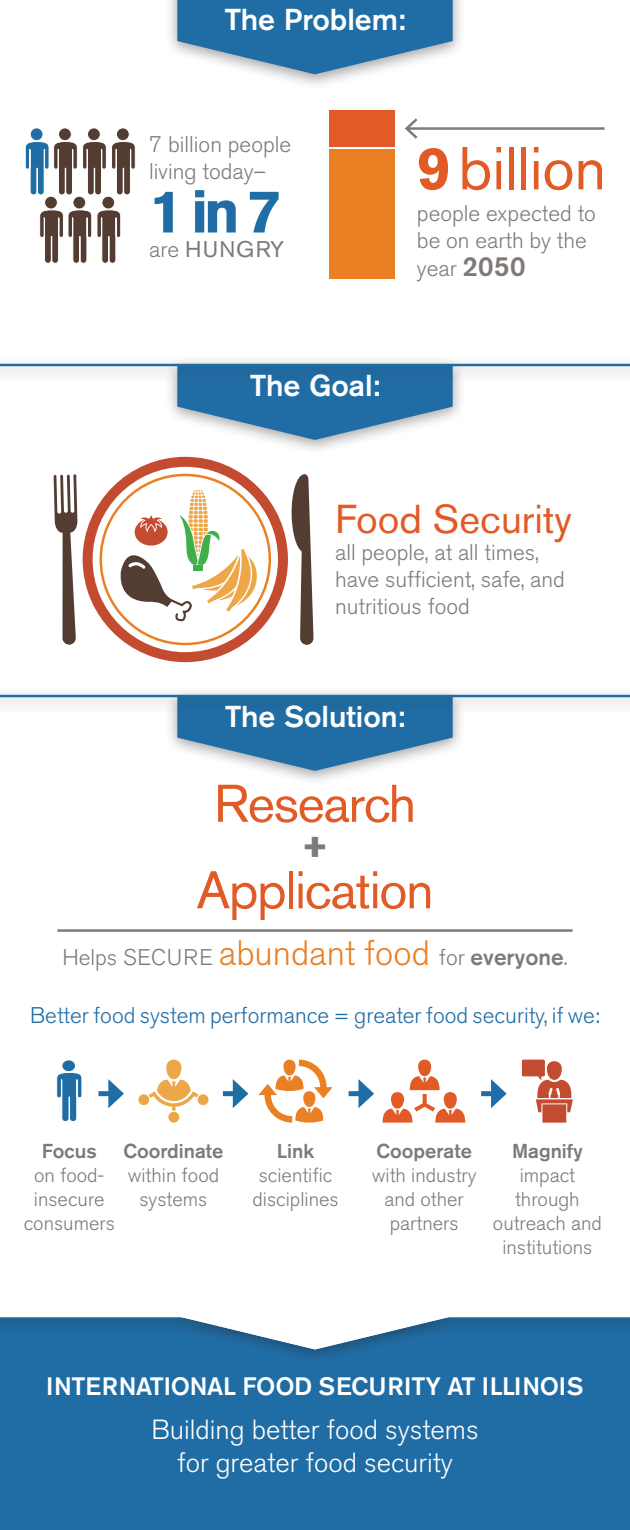
<style>
.page{position:relative;width:630px;height:1530px;background:#fff}
.page>*{position:absolute;margin:0;border:0;box-sizing:border-box;transform-origin:0 0}
.t1{font:60px "Akzidenz Grotesk Std";color:#e25b26}
.t2{font:700 60px "Akzidenz Grotesk Std";color:#206da5}
.t3{font:52.5px "Akzidenz Grotesk Std";letter-spacing:-.025em;color:#e25b26}
.t4{font:40px "Akzidenz Grotesk Std";color:#e25b26}
.t5{font:700 37.5px "Akzidenz Grotesk Std";color:#807a77}
.t6{font:500 30px "Akzidenz Grotesk Std";color:#fff}
.t7{font:300 27.5px "Akzidenz Grotesk Std";color:#fff}
.t8{font:500 25px "Akzidenz Grotesk Std";letter-spacing:-.01em;color:#fff}
.t9{font:300 22.5px/27px "Akzidenz Grotesk Std";color:#807a77}
.t10{font:300 22.5px "Akzidenz Grotesk Std";color:#206da5}
.t11{font:22.5px "Akzidenz Grotesk Std";letter-spacing:.055em;color:#807a77}
.t12{font:300 20px/24px "Akzidenz Grotesk Std";color:#807a77;text-align:center}
.s1{font-weight:300}
.s2{font-weight:700}
.s3{font-weight:500;font-size:27.5px}
.s4{font-size:35px;color:#ea8023}
.s5{font-weight:500}
</style>
<div class="page">
<div style="left:0;top:1316px;width:630px;height:214px;background:#206da5"></div>
<div style="left:45px;top:196px;width:12px;height:13px;background:#533c32;border-radius:50%"></div>
<div style="left:44px;top:196px;width:14px;height:13px;border:1px solid #fff;border-radius:50%"></div>
<div style="left:73px;top:196px;width:13px;height:13px;background:#533c32;border-radius:50%"></div>
<div style="left:73px;top:196px;width:13px;height:13px;border:1px solid #fff;border-radius:50%"></div>
<svg style="left:39px;top:210px;width:82px;height:54px"></svg>
<div style="left:102px;top:196px;width:13px;height:13px;background:#533c32;border-radius:50%"></div>
<div style="left:102px;top:196px;width:13px;height:13px;border:1px solid #fff;border-radius:50%"></div>
<div style="left:30px;top:128px;width:13px;height:13px;background:#206da5;border-radius:50%"></div>
<div style="left:30px;top:128px;width:13px;height:13px;border:1px solid #fff;border-radius:50%"></div>
<div style="left:59px;top:128px;width:12px;height:13px;background:#533c32;border-radius:50%"></div>
<div style="left:58px;top:128px;width:14px;height:13px;border:1px solid #fff;border-radius:50%"></div>
<div style="left:87px;top:128px;width:13px;height:13px;background:#533c32;border-radius:50%"></div>
<div style="left:87px;top:128px;width:14px;height:13px;border:1px solid #fff;border-radius:50%"></div>
<svg style="left:25px;top:141px;width:111px;height:54px"></svg>
<div style="left:116px;top:128px;width:13px;height:13px;background:#533c32;border-radius:50%"></div>
<div style="left:116px;top:128px;width:14px;height:13px;border:1px solid #fff;border-radius:50%"></div>
<div style="left:164px;top:0;width:302px;height:90px;background:#231f20;opacity:.4"></div>
<svg style="left:177px;top:0;width:276px;height:74px;background:#4c88b3"></svg>
<div style="left:329px;top:149px;width:66px;height:130px;background:#ea8023"></div>
<div style="left:329px;top:110px;width:66px;height:37px;background:#e25b26"></div>
<hr style="left:407px;top:127px;width:198px;height:3px;background:#807a77">
<svg style="left:405px;top:118px;width:15px;height:21px"></svg>
<div style="left:164px;top:357px;width:302px;height:99px;background:#231f20;opacity:.4"></div>
<svg style="left:177px;top:384px;width:276px;height:56px"></svg>
<div style="left:164px;top:688px;width:302px;height:99px;background:#231f20;opacity:.4"></div>
<svg style="left:177px;top:715px;width:276px;height:56px"></svg>
<div style="left:0;top:354px;width:630px;height:30px;background:#231f20;opacity:.4"></div>
<hr style="left:0;top:364px;width:630px;height:2px;background:#206da5">
<div style="left:0;top:685px;width:630px;height:30px;background:#231f20;opacity:.4"></div>
<hr style="left:0;top:695px;width:630px;height:2px;background:#206da5">
<svg style="left:54px;top:474px;width:24px;height:171px"></svg>
<svg style="left:291px;top:474px;width:23px;height:171px"></svg>
<div style="left:83px;top:457px;width:205px;height:205px;border:10px solid #c34c30;border-radius:50%"></div>
<div style="left:168px;top:1307px;width:294px;height:59px;background:#231f20;opacity:.4"></div>
<div style="left:0;top:1305px;width:630px;height:30px;background:#20679b"></div>
<hr style="left:0;top:1315px;width:630px;height:2px;background:#fff">
<div style="left:0;top:1283px;width:630px;height:33px;background:#fff"></div>
<svg style="left:177px;top:1317px;width:276px;height:32px"></svg>
<svg style="left:116px;top:490px;width:142px;height:132px"></svg>
<svg style="left:383px;top:1060px;width:82px;height:63px"></svg>
<svg style="left:258px;top:1060px;width:75px;height:63px"></svg>
<svg style="left:138px;top:1060px;width:70px;height:63px"></svg>
<svg style="left:522px;top:1060px;width:51px;height:63px"></svg>
<div style="left:223px;top:1091px;width:14px;height:5px;background:#206da5"></div>
<svg style="left:233px;top:1079px;width:15px;height:29px"></svg>
<div style="left:349px;top:1091px;width:14px;height:5px;background:#206da5"></div>
<svg style="left:358px;top:1079px;width:16px;height:29px"></svg>
<div style="left:481px;top:1091px;width:14px;height:5px;background:#206da5"></div>
<svg style="left:491px;top:1079px;width:16px;height:29px"></svg>
<svg style="left:56px;top:1072px;width:26px;height:50px"></svg>
<div style="left:62px;top:1060px;width:14px;height:12px;background:#206da5;border-radius:50%"></div>
<div style="left:62px;top:1060px;width:14px;height:12px;border:1px solid #fff;border-radius:50%"></div>
<div style="left:98px;top:1091px;width:15px;height:5px;background:#206da5"></div>
<svg style="left:108px;top:1079px;width:16px;height:29px"></svg>
<hr style="left:57px;top:929px;width:516px;height:3px;background:#807a77">
<p class="t6" style="left:224px;top:1px;width:183px">The Problem:</p>
<p class="t9" style="left:149px;top:131px;width:143px">7 billion people living today–</p>
<p class="t2" style="left:149px;top:177px;width:134px">1 in 7</p>
<p class="t11" style="left:149px;top:236px;width:136px"><span class="s1">are</span> HUNGRY</p>
<p class="t6" style="left:250px;top:367px;width:132px">The Goal:</p>
<p class="t1" style="left:417px;top:133px;width:191px"><span class="s2">9</span> billion</p>
<p class="t9" style="left:417px;top:200px;width:181px">people expected to be on earth by the year <span class="s3">2050</span></p>
<p class="t4" style="left:335px;top:495px;width:238px">Food Security</p>
<p class="t9" style="left:335px;top:539px;width:231px">all people, at all times, have sufficient, safe, and nutritious food</p>
<p class="t6" style="left:225px;top:698px;width:182px">The Solution:</p>
<p class="t3" style="left:214px;top:772px;width:204px">Research</p>
<p class="t5" style="left:301px;top:825px;width:29px">+</p>
<p class="t3" style="left:196px;top:859px;width:239px">Application</p>
<p class="t9" style="left:62px;top:945px;width:507px">Helps SECURE <span class="s4">abundant food</span> for <span class="s5">everyone</span>.</p>
<p class="t10" style="left:30px;top:1003px;width:571px">Better food system performance = greater food security, if we:</p>
<p class="t12" style="left:24px;top:1140px;width:93px"><span class="s5">Focus<br></span>on food&shy;insecure consumers</p>
<p class="t12" style="left:123px;top:1140px;width:102px"><span class="s5">Coordinate </span>within food systems</p>
<p class="t12" style="left:252px;top:1140px;width:88px"><span class="s5">Link </span>scientific disciplines</p>
<p class="t12" style="left:372px;top:1140px;width:106px"><span class="s5">Cooperate </span>with industry and other partners</p>
<p class="t12" style="left:493px;top:1140px;width:110px"><span class="s5">Magnify </span>impact through outreach and institutions</p>
<p class="t8" style="left:46px;top:1371px;width:539px">INTERNATIONAL FOOD SECURITY AT ILLINOIS</p>
<p class="t7" style="left:151px;top:1414px;width:329px">Building better food systems</p>
<p class="t7" style="left:177px;top:1447px;width:277px">for greater food security</p>
</div>
